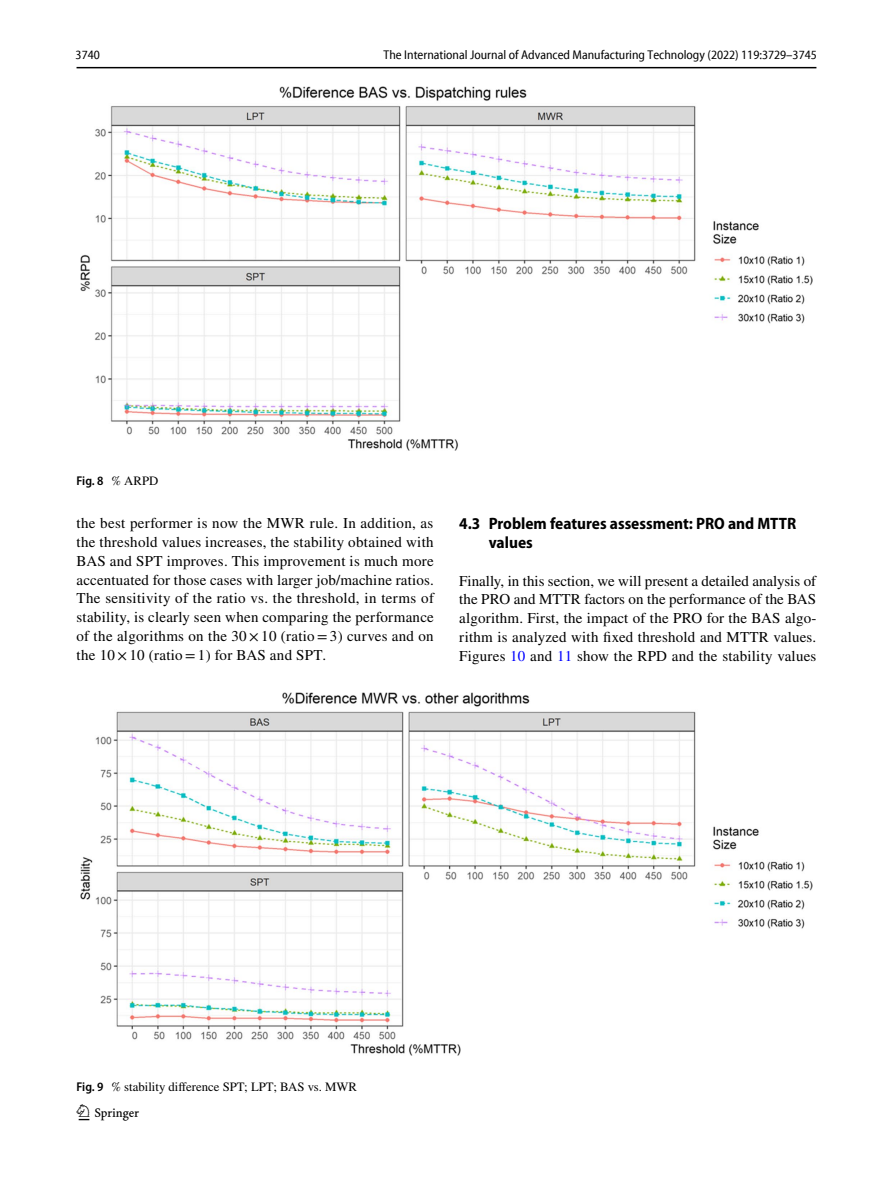
<style>
.page{position:relative;width:893px;height:1187px;background:#fff}
.page>*{position:absolute;margin:0;border:0;box-sizing:border-box;transform-origin:0 0}
.t1{font:22.5px "Springnew Regular 2";color:#000}
.t2{font:700 semi-condensed 16.5px/18.8px "Myriad Pro";color:#000}
.t3{font:15px/18.8px "STIX";letter-spacing:.015em;color:#000;text-align:justify}
.t4{font:semi-condensed 12.75px "Myriad Pro Unic";color:#000}
.t5{font:12.75px "STIX";color:#000}
.t6{font:600 semi-condensed 12.75px "Myriad Pro";color:#000}
.s1{font-family:"STIX";font-weight:400;font-stretch:normal}
.s2{color:#00f}
.s3{font-family:"Myriad Pro";font-weight:600;font-stretch:semi-condensed}
</style>
<div class="page">
<hr style="left:77px;top:67px;width:739px;height:1px;background:#000">
<img style="left:81px;top:87px;width:731px;height:363px">
<img style="left:81px;top:692px;width:731px;height:363px">
<p class="t4" style="left:76px;top:50px;width:26px">3740</p>
<p class="t4" style="left:384px;top:50px;width:435px">The International Journal of Advanced Manufacturing Technology (2022) 119:3729–3745</p>
<p class="t6" style="left:77px;top:474px;width:83px">Fig. 8 <span class="s1">% ARPD</span></p>
<p class="t3" style="left:77px;top:515px;width:359px">the best performer is now the MWR rule. In addition, as the threshold values increases, the stability obtained with BAS and SPT improves. This improvement is much more accentuated for those cases with larger job/machine ratios.<br>The sensitivity of the ratio vs. the threshold, in terms of stability, is clearly seen when comparing the performance of the algorithms on the 30 × 10 (ratio=3) curves and on the 10 × 10 (ratio=1) for BAS and SPT.</p>
<p class="t2" style="left:489px;top:514px;width:309px;text-indent:-29px">4.3 Problem features assessment: PRO and MTTR values</p>
<p class="t3" style="left:459px;top:572px;width:359px">Finally, in this section, we will present a detailed analysis of the PRO and MTTR factors on the performance of the BAS algorithm. First, the impact of the PRO for the BAS algo&shy;rithm is analyzed with fixed threshold and MTTR values.<br>Figures <span class="s2">10</span> and <span class="s2">11</span> show the RPD and the stability values</p>
<p class="t5" style="left:77px;top:1077px;width:282px"><span class="s3">Fig. 9</span> % stability difference SPT; LPT; BAS vs. MWR</p>
<h1 class="t1" style="left:79px;top:1104px;width:62px">1 3</h1>
</div>
